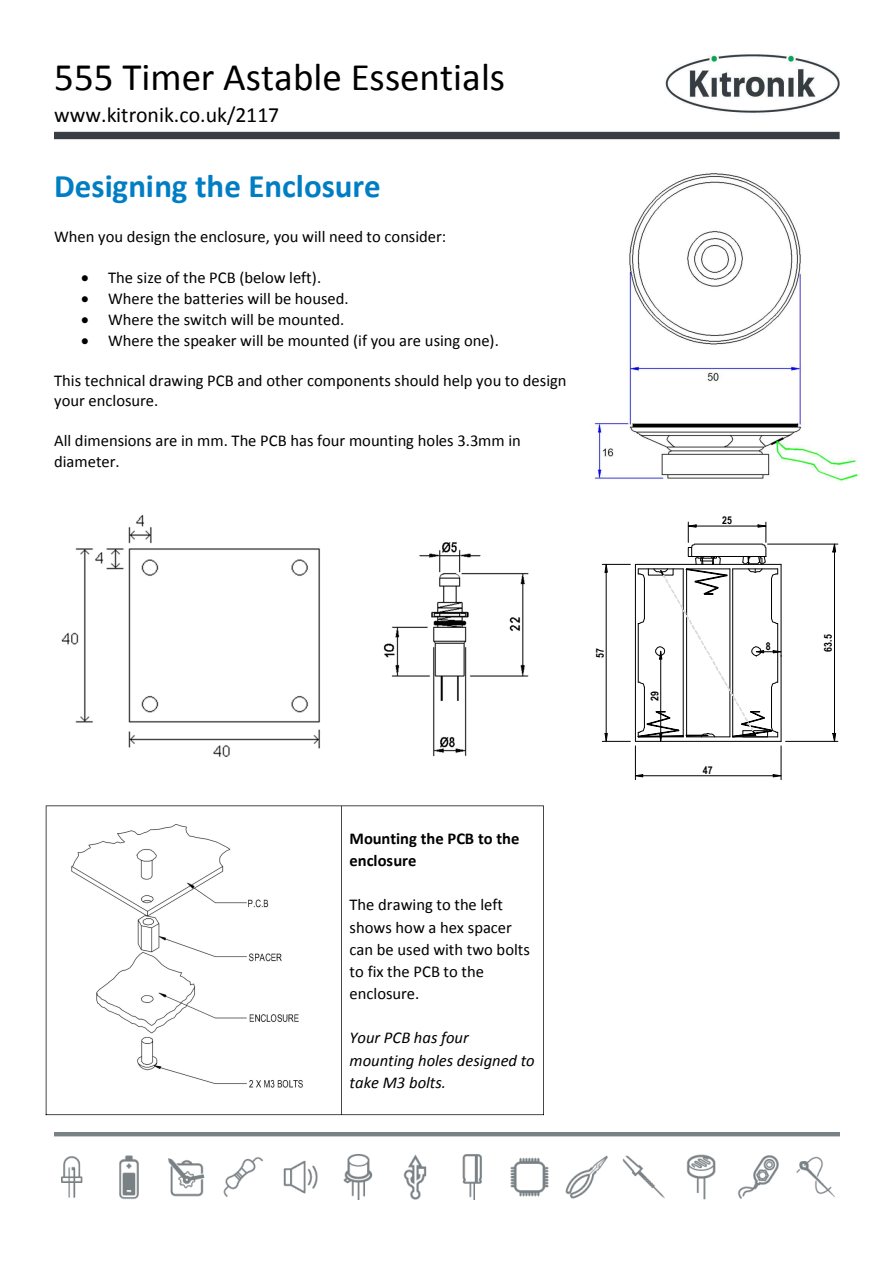
<style>
.page{position:relative;width:893px;height:1263px;background:#fff}
.page>*{position:absolute;margin:0;border:0;box-sizing:border-box;transform-origin:0 0}
.t1{font:39px "Calibri";color:#000}
.t2{font:700 33px "Calibri";color:#007ec4}
.t3{font:21.75px "Calibri";color:#000}
.t4{font:16.5px/22.2px "Calibri";color:#000}
.t5{font:italic 16.5px/22.2px "Calibri";color:#000}
.t6{font:700 16.5px/22.2px "Calibri";color:#000}
.t7{font:700 10.65px "Arial Narrow";letter-spacing:.015em;color:#000}
</style>
<div class="page">
<img style="left:54px;top:54px;width:785px;height:86px">
<img style="left:54px;top:1133px;width:785px;height:67px">
<hr style="left:46px;top:805px;width:497px;height:1px;background:#000">
<hr style="left:46px;top:806px;width:1px;height:309px;background:#000">
<hr style="left:46px;top:1114px;width:295px;height:1px;background:#000">
<hr style="left:341px;top:806px;width:1px;height:309px;background:#000">
<hr style="left:342px;top:1114px;width:201px;height:1px;background:#000">
<hr style="left:543px;top:806px;width:1px;height:309px;background:#000">
<img style="left:71px;top:824px;width:232px;height:264px">
<svg style="left:601px;top:521px;width:238px;height:260px"></svg>
<hr style="left:635px;top:741px;width:146px;height:1px;background:#000">
<hr style="left:635px;top:564px;width:146px;height:1px;background:#000">
<hr style="left:635px;top:564px;width:1px;height:177px;background:#000">
<hr style="left:635px;top:746px;width:1px;height:34px;background:#000">
<hr style="left:780px;top:746px;width:1px;height:34px;background:#000">
<hr style="left:642px;top:775px;width:131px;height:1px;background:#000">
<svg style="left:631px;top:774px;width:12px;height:4px"></svg>
<svg style="left:772px;top:774px;width:13px;height:4px"></svg>
<hr style="left:606px;top:572px;width:1px;height:161px;background:#000">
<svg style="left:602px;top:560px;width:28px;height:13px"></svg>
<svg style="left:602px;top:733px;width:28px;height:12px"></svg>
<svg style="left:637px;top:522px;width:148px;height:223px"></svg>
<hr style="left:767px;top:544px;width:70px;height:1px;background:#000">
<hr style="left:785px;top:741px;width:52px;height:1px;background:#000">
<hr style="left:834px;top:552px;width:1px;height:181px;background:#000">
<svg style="left:832px;top:541px;width:4px;height:12px"></svg>
<svg style="left:832px;top:733px;width:4px;height:12px"></svg>
<img style="left:383px;top:542px;width:146px;height:215px">
<img style="left:61px;top:514px;width:259px;height:243px">
<img style="left:591px;top:173px;width:267px;height:309px">
<h1 class="t1" style="left:54px;top:62px;width:452px">555 Timer Astable Essentials</h1>
<h3 class="t3" style="left:54px;top:106px;width:226px">www.kitronik.co.uk/2117</h3>
<h2 class="t2" style="left:54px;top:174px;width:328px">Designing the Enclosure</h2>
<p class="t4" style="left:54px;top:226px;width:393px">When you design the enclosure, you will need to consider:</p>
<p class="t4" style="left:81px;top:267px;width:241px">• The size of the PCB (below left).</p>
<p class="t4" style="left:81px;top:288px;width:269px">• Where the batteries will be housed.</p>
<p class="t4" style="left:81px;top:309px;width:264px">• Where the switch will be mounted.</p>
<p class="t4" style="left:81px;top:330px;width:419px">• Where the speaker will be mounted (if you are using one).</p>
<p class="t4" style="left:54px;top:372px;width:514px;line-height:20.1px">This technical drawing PCB and other components should help you to design your enclosure.</p>
<p class="t4" style="left:54px;top:432px;width:468px;line-height:20.1px">All dimensions are in mm. The PCB has four mounting holes 3.3mm in diameter.</p>
<p class="t7" style="left:594px;top:658px;width:11px;rotate:-90deg">57</p>
<p class="t6" style="left:349px;top:829px;width:171px">Mounting the PCB to the enclosure</p>
<p class="t4" style="left:349px;top:895px;width:182px">The drawing to the left shows how a hex spacer can be used with two bolts to fix the PCB to the enclosure.</p>
<p class="t5" style="left:349px;top:1028px;width:186px">Your PCB has four mounting holes designed to take M3 bolts.</p>
<p class="t7" style="left:648px;top:701px;width:11px;rotate:-90deg">29</p>
<p class="t7" style="left:722px;top:514px;width:11px">25</p>
<p class="t7" style="left:766px;top:640px;width:6px">8</p>
<p class="t7" style="left:821px;top:652px;width:19px;rotate:-90deg">63.5</p>
<p class="t7" style="left:703px;top:764px;width:11px">47</p>
</div>
